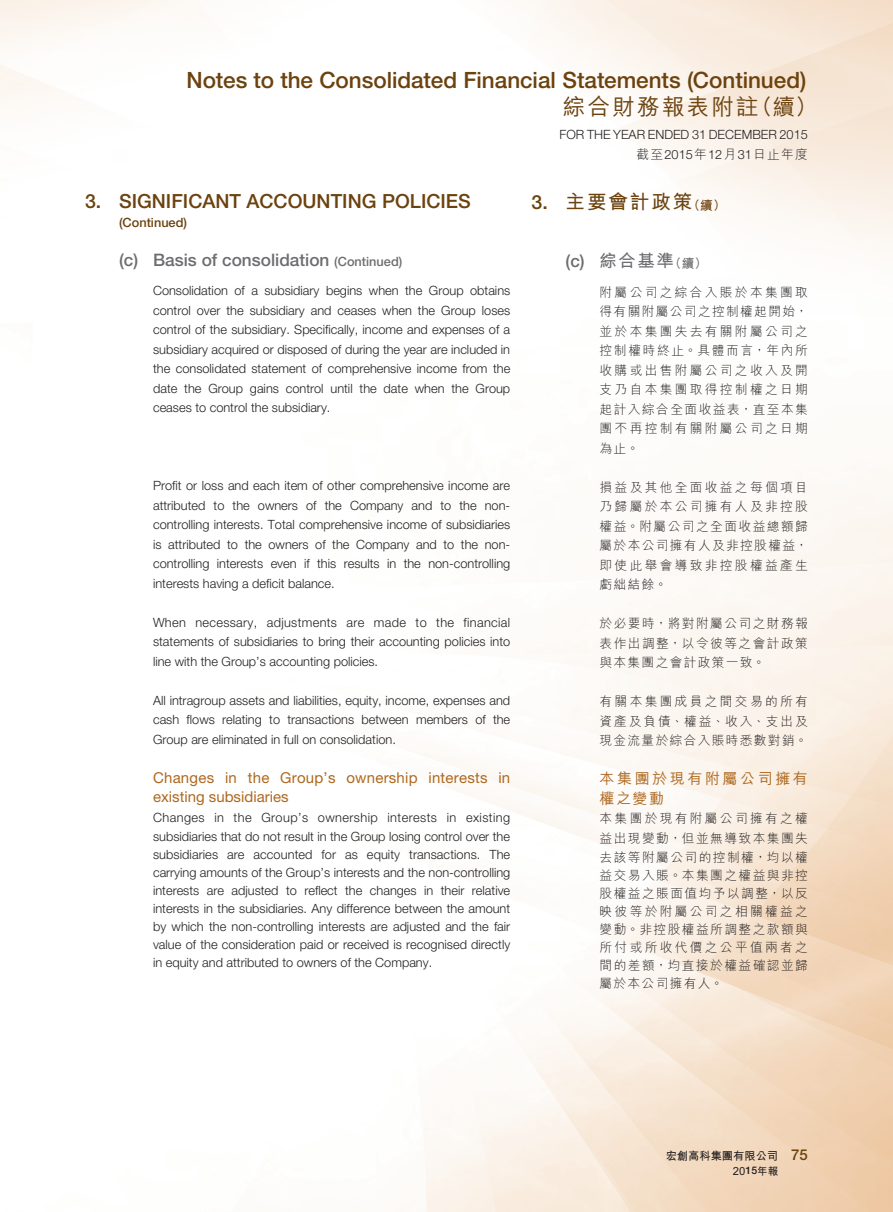
<style>
.page{position:relative;width:893px;height:1212px;background:#fff}
.page>*{position:absolute;margin:0;border:0;box-sizing:border-box;transform-origin:0 0}
.t1{font:500 22.5px "Helvetica Neue LT Std";color:#6c420e}
.t2{font:500 22.5px "M Hei HK";letter-spacing:.1em;color:#6c420e}
.t3{font:500 19.5px "Helvetica Neue LT Std";color:#6c420e}
.t4{font:700 19.5px "M Hei HK";letter-spacing:.1em;color:#6c420e}
.t5{font:500 17.25px "Helvetica Neue LT Std";color:#6c6d70}
.t6{font:700 17.25px "M Hei HK";color:#6c6d70}
.t7{font:15px/19.5px "Helvetica Neue LT Std";letter-spacing:.015em;color:#ae681f}
.t8{font:500 15px/19.5px "M Hei HK";letter-spacing:.17em;color:#ae681f}
.t9{font:500 15px "Helvetica Neue LT Std";color:#6c420e}
.t10{font:300 12.75px/19.5px "Helvetica Neue LT Std";color:#231f20;text-align:justify}
.t11{font:300 12.75px/19.5px "M Hei HK";letter-spacing:.11em;color:#231f20;text-align:justify}
.t12{font:500 12.75px "Helvetica Neue LT Std";color:#6c420e}
.t13{font:700 11.25px/14.9px "M Hei HK";color:#231f20;text-align:right}
.s1{font-size:12.75px}
.s2{font-family:"Helvetica Neue LT Std"}
.s3{font-family:"Helvetica Neue LT Std";font-weight:500}
.s4{font-family:"Helvetica Neue LT Std";font-weight:500;font-size:10.5px}
.s5{font-size:10.5px}
</style>
<div class="page">
<h1 class="t1" style="left:187px;top:67px;width:621px">Notes to the Consolidated Financial Statements (Continued)</h1>
<h1 class="t2" style="left:563px;top:90px;width:256px">綜合財務報表附註（續）</h1>
<h2 class="t3" style="left:85px;top:189px;width:387px">3. SIGNIFICANT ACCOUNTING POLICIES</h2>
<p class="t12" style="left:119px;top:215px;width:70px">(Continued)</p>
<h3 class="t5" style="left:119px;top:250px;width:285px">(c) Basis of consolidation <span class="s1">(Continued)</span></h3>
<p class="t10" style="left:153px;top:281px;width:359px">Consolidation of a subsidiary begins when the Group obtains control over the subsidiary and ceases when the Group loses control of the subsidiary. Specifically, income and expenses of a subsidiary acquired or disposed of during the year are included in the consolidated statement of comprehensive income from the date the Group gains control until the date when the Group ceases to control the subsidiary.</p>
<p class="t10" style="left:153px;top:476px;width:359px">Profit or loss and each item of other comprehensive income are attributed to the owners of the Company and to the non&shy;controlling interests. Total comprehensive income of subsidiaries is attributed to the owners of the Company and to the non&shy;controlling interests even if this results in the non-controlling interests having a deficit balance.</p>
<p class="t10" style="left:153px;top:612px;width:359px">When necessary, adjustments are made to the financial statements of subsidiaries to bring their accounting policies into line with the Group’s accounting policies.</p>
<p class="t10" style="left:153px;top:690px;width:359px">All intragroup assets and liabilities, equity, income, expenses and cash flows relating to transactions between members of the Group are eliminated in full on consolidation.</p>
<p class="t7" style="left:153px;top:767px;width:359px">Changes in the Group’s ownership interests in existing subsidiaries</p>
<p class="t10" style="left:153px;top:807px;width:359px">Changes in the Group’s ownership interests in existing subsidiaries that do not result in the Group losing control over the</p>
<p class="t10" style="left:153px;top:845px;width:359px;line-height:18px">subsidiaries are accounted for as equity transactions. The carrying amounts of the Group’s interests and the non-controlling interests are adjusted to reflect the changes in their relative interests in the subsidiaries. Any difference between the amount by which the non-controlling interests are adjusted and the fair value of the consideration paid or received is recognised directly in equity and attributed to owners of the Company.</p>
<p class="t10" style="left:559px;top:125px;width:250px">FOR THE YEAR ENDED 31 DECEMBER 2015</p>
<p class="t11" style="left:636px;top:144px;width:173px">截至<span class="s2">2015</span>年<span class="s2">12</span>月<span class="s2">31</span>日止年度</p>
<h2 class="t4" style="left:531px;top:187px;width:196px"><span class="s3">3.</span> 主要會計政策<span class="s1">（續）</span></h2>
<h3 class="t6" style="left:566px;top:248px;width:143px"><span class="s3">(c)</span> 綜合基準<span class="s1">（續）</span></h3>
<p class="t11" style="left:600px;top:282px;width:210px">附屬公司之綜合入賬於本集團取得有關附屬公司之控制權起開始，並於本集團失去有關附屬公司之控制權時終止。具體而言，年內所收購或出售附屬公司之收入及開支乃自本集團取得控制權之日期起計入綜合全面收益表，直至本集團不再控制有關附屬公司之日期為止。</p>
<p class="t11" style="left:600px;top:477px;width:210px">損益及其他全面收益之每個項目乃歸屬於本公司擁有人及非控股權益。附屬公司之全面收益總額歸屬於本公司擁有人及非控股權益，即使此舉會導致非控股權益產生虧絀結餘。</p>
<p class="t11" style="left:600px;top:613px;width:210px">於必要時，將對附屬公司之財務報表作出調整，以令彼等之會計政策與本集團之會計政策一致。</p>
<p class="t11" style="left:600px;top:691px;width:210px">有關本集團成員之間交易的所有資產及負債、權益、收入、支出及現金流量於綜合入賬時悉數對銷。</p>
<p class="t8" style="left:600px;top:767px;width:210px">本集團於現有附屬公司擁有權之變動</p>
<p class="t11" style="left:600px;top:808px;width:210px">本集團於現有附屬公司擁有之權益出現變動，但並無導致本集團失去該等附屬公司的控制權，均以權</p>
<p class="t11" style="left:600px;top:866px;width:210px;line-height:18px">益交易入賬。本集團之權益與非控股權益之賬面值均予以調整，以反映彼等於附屬公司之相關權益之變動。非控股權益所調整之款額與所付或所收代價之公平值兩者之間的差額，均直接於權益確認並歸屬於本公司擁有人。</p>
<p class="t13" style="left:666px;top:1147px;width:114px">宏創高科集團有限公司<br>20<span class="s4">15</span><span class="s5">年報</span></p>
<p class="t9" style="left:791px;top:1146px;width:18px">75</p>
</div>
